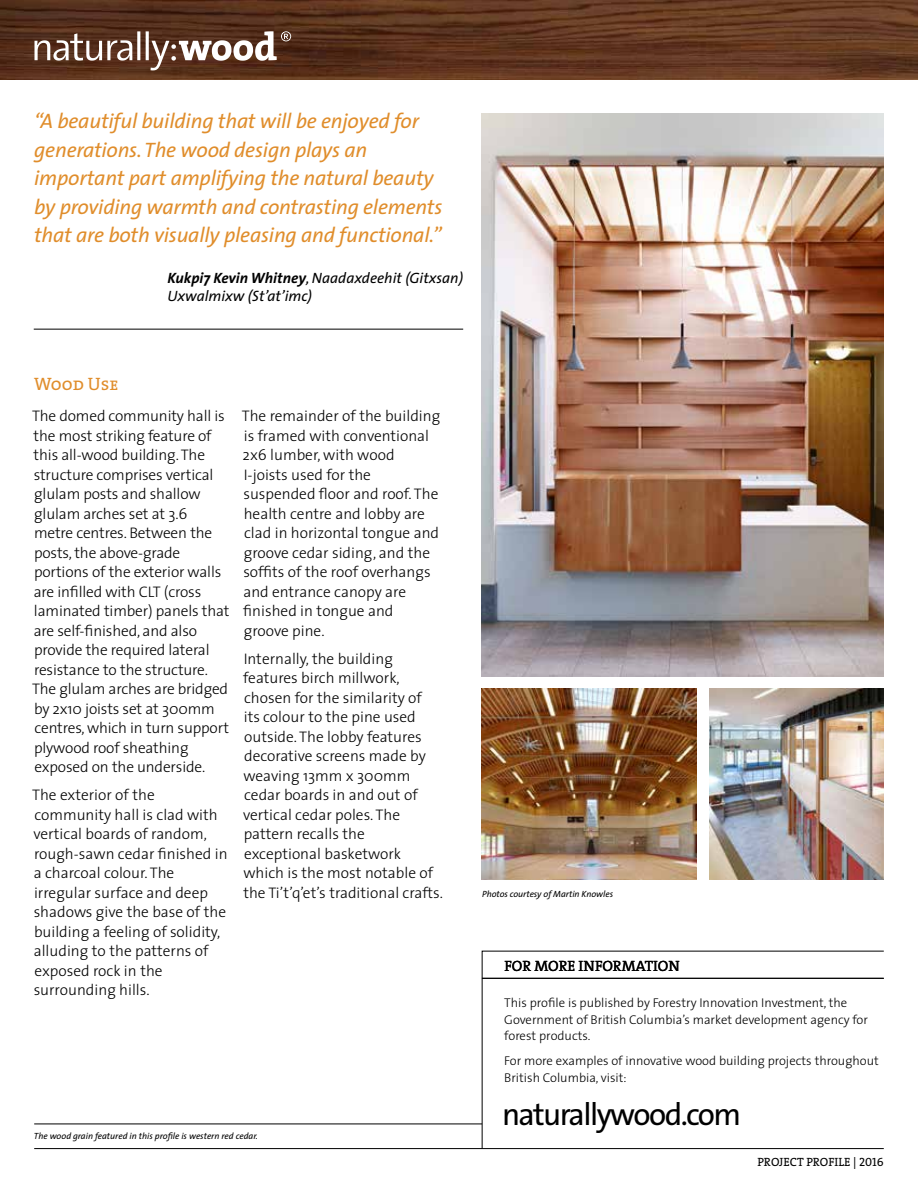
<style>
.page{position:relative;width:918px;height:1188px;background:#fff}
.page>*{position:absolute;margin:0;border:0;box-sizing:border-box;transform-origin:0 0}
.t1{font:31.5px "The Sans";letter-spacing:-.05em;color:#000}
.t2{font:italic 21px/28.5px "The Sans";letter-spacing:-.01em;color:#e08d2b}
.t3{font:18px "The Serif Caps";color:#e08d2b}
.t4{font:300 15.3px/19.5px "The Sans";color:#000}
.t5{font:italic 15px/18px "The Sans";color:#000}
.t6{font:15px "The Serif Caps";letter-spacing:-.005em;color:#000}
.t7{font:300 12.75px/16.5px "The Sans";color:#000}
.t8{font:12px "The Serif Caps";color:#000}
.t9{font:italic 9px "The Sans";color:#000}
.s1{font-weight:700}
</style>
<div class="page">
<img style="left:0;top:0;width:918px;height:79px">
<img style="left:482px;top:113px;width:402px;height:564px">
<hr style="left:34px;top:329px;width:429px;height:1px;background:#000">
<img style="left:482px;top:689px;width:214px;height:191px">
<img style="left:710px;top:689px;width:174px;height:191px">
<svg style="left:34px;top:31px;width:257px;height:39px"></svg>
<svg style="left:482px;top:951px;width:402px;height:197px"></svg>
<hr style="left:482px;top:978px;width:402px;height:1px;background:#000">
<hr style="left:34px;top:1148px;width:850px;height:1px;background:#000">
<hr style="left:34px;top:1124px;width:448px;height:1px;background:#000">
<h2 class="t2" style="left:34px;top:106px;width:410px">“A beautiful building that will be enjoyed for generations. The wood design plays an important part amplifying the natural beauty by providing warmth and contrasting elements that are both visually pleasing and functional.”</h2>
<p class="t5" style="left:167px;top:268px;width:297px"><span class="s1">Kukpi7 Kevin Whitney</span>, Naadaxdeehit (Gitxsan)<br>Uxwalmixw (St’at’imc)</p>
<p class="t3" style="left:34px;top:369px;width:86px">Wood Use</p>
<p class="t4" style="left:32px;top:406px;width:199px">The domed community hall is the most striking feature of this all-wood building. The structure comprises vertical glulam posts and shallow glulam arches set at 3.6<br>metre centres. Between the posts, the above-grade portions of the exterior walls are infilled with CLT (cross laminated timber) panels that are self-finished, and also provide the required lateral resistance to the structure.<br>The glulam arches are bridged by 2x10 joists set at 300mm centres, which in turn support plywood roof sheathing exposed on the underside.</p>
<p class="t4" style="left:32px;top:785px;width:197px">The exterior of the community hall is clad with vertical boards of random, rough-sawn cedar finished in a charcoal colour. The irregular surface and deep shadows give the base of the building a feeling of solidity, alluding to the patterns of exposed rock in the surrounding hills.</p>
<p class="t4" style="left:242px;top:406px;width:200px">The remainder of the building is framed with conventional<br>2x6 lumber, with wood<br>I-joists used for the suspended floor and roof. The health centre and lobby are clad in horizontal tongue and groove cedar siding, and the soffits of the roof overhangs and entrance canopy are finished in tongue and groove pine.</p>
<p class="t4" style="left:243px;top:648px;width:201px">Internally, the building features birch millwork, chosen for the similarity of<br>its colour to the pine used outside. The lobby features decorative screens made by weaving 13mm x 300mm cedar boards in and out of vertical cedar poles. The pattern recalls the exceptional basketwork which is the most notable of the Ti’t’q’et’s traditional crafts.</p>
<p class="t9" style="left:34px;top:1129px;width:226px">The wood grain featured in this profile is western red cedar.</p>
<p class="t9" style="left:482px;top:887px;width:133px">Photos courtesy of Martin Knowles</p>
<p class="t6" style="left:505px;top:954px;width:177px">FOR MORE INFORMATION</p>
<p class="t7" style="left:504px;top:994px;width:365px">This profile is published by Forestry Innovation Investment, the<br>Government of British Columbia’s market development agency for forest products.</p>
<p class="t7" style="left:504px;top:1052px;width:376px">For more examples of innovative wood building projects throughout<br>British Columbia, visit:</p>
<h1 class="t1" style="left:502px;top:1088px;width:241px">naturallywood.com</h1>
<p class="t8" style="left:758px;top:1152px;width:128px">PROJECT PROFILE | 2016</p>
</div>
